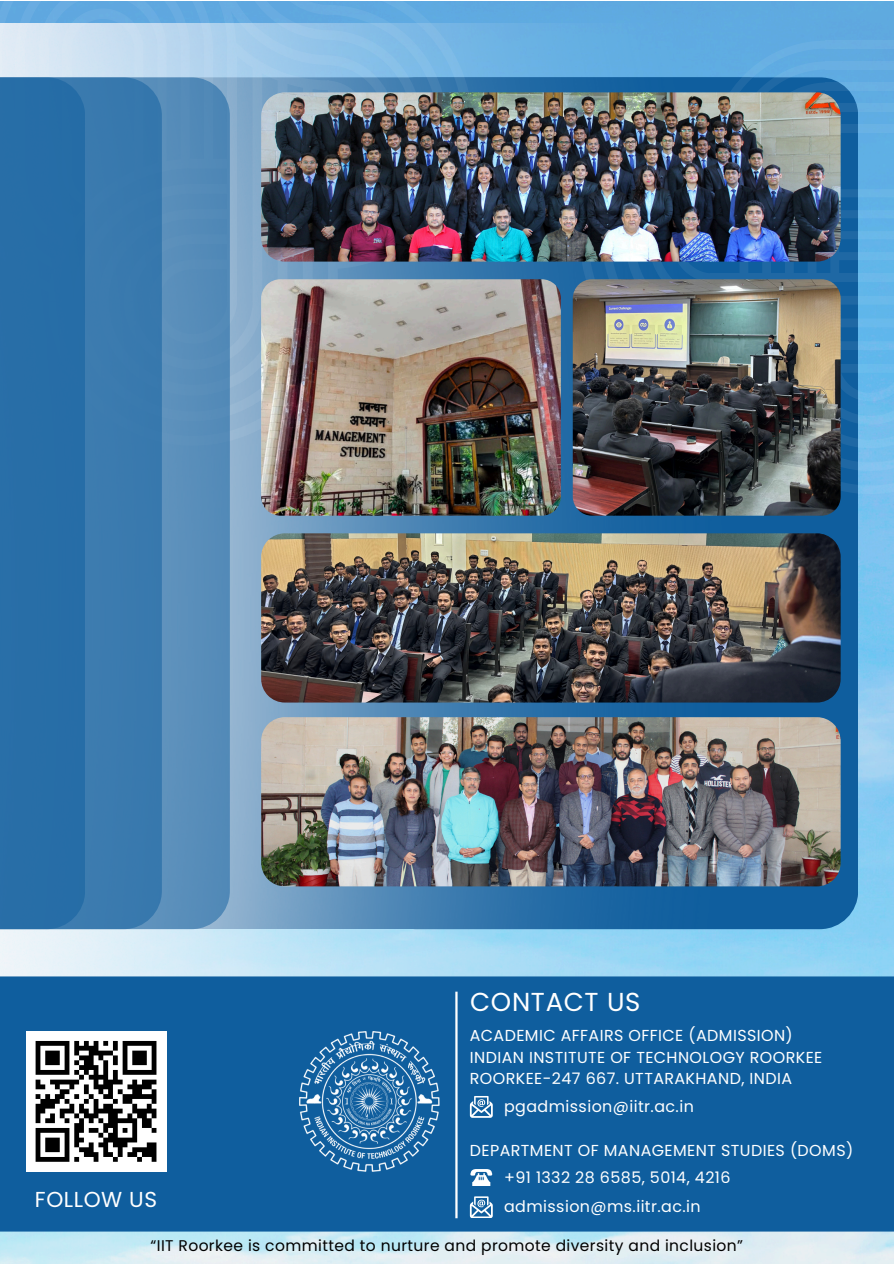
<style>
.page{position:relative;width:894px;height:1264px;background:#fff}
.page>*{position:absolute;margin:0;border:0;box-sizing:border-box;transform-origin:0 0}
.t1{font:25.95px "Poppins";letter-spacing:.025em;color:#fff}
.t2{font:21.6px "Poppins";letter-spacing:.025em;color:#fff}
.t3{font:15.9px/21.3px "Poppins";letter-spacing:.025em;color:#fff}
.t4{font:15.45px "Poppins";letter-spacing:.025em;color:#000}
</style>
<div class="page">
<img style="left:0;top:1px;width:893px;height:1262px">
<div style="left:378px;top:77px;width:479px;height:852px;background:#0f5e9e;border-radius:38px"></div>
<img style="left:0;top:24px;width:748px;height:952px">
<svg style="left:0;top:1px;width:472px;height:444px;background:#8bb8dc"></svg>
<svg style="left:580px;top:41px;width:313px;height:453px"></svg>
<div style="left:0;top:976px;width:893px;height:255px;background:#0f5e9e"></div>
<img style="left:299px;top:1031px;width:141px;height:140px">
<hr style="left:455px;top:991px;width:2px;height:227px;background:#fff">
<svg style="left:470px;top:1196px;width:22px;height:21px"></svg>
<img style="left:261px;top:92px;width:579px;height:169px">
<img style="left:261px;top:279px;width:299px;height:236px">
<img style="left:572px;top:279px;width:268px;height:236px;border-radius:19px">
<img style="left:261px;top:533px;width:579px;height:169px">
<img style="left:261px;top:717px;width:579px;height:169px">
<svg style="left:469px;top:1168px;width:23px;height:17px"></svg>
<svg style="left:470px;top:1095px;width:22px;height:22px"></svg>
<div style="left:0;top:77px;width:230px;height:852px;background:#578db9"></div>
<div style="left:0;top:77px;width:162px;height:852px;background:#3a7aae"></div>
<div style="left:0;top:77px;width:85px;height:852px;background:#276ea7"></div>
<div style="left:26px;top:1031px;width:140px;height:140px;background:#fff"></div>
<svg style="left:36px;top:1041px;width:120px;height:120px"></svg>
<p class="t1" style="left:470px;top:984px;width:172px">CONTACT US</p>
<p class="t3" style="left:469px;top:1025px;width:354px">ACADEMIC AFFAIRS OFFICE (ADMISSION)<br>INDIAN INSTITUTE OF TECHNOLOGY ROORKEE<br>ROORKEE-247 667. UTTARAKHAND, INDIA</p>
<p class="t3" style="left:504px;top:1095px;width:191px">pgadmission@iitr.ac.in</p>
<p class="t3" style="left:469px;top:1139px;width:385px">DEPARTMENT OF MANAGEMENT STUDIES (DOMS)</p>
<p class="t3" style="left:504px;top:1166px;width:228px">+91 1332 28 6585, 5014, 4216</p>
<h2 class="t2" style="left:35px;top:1183px;width:124px">FOLLOW US</h2>
<p class="t4" style="left:150px;top:1235px;width:594px">“IIT Roorkee is committed to nurture and promote diversity and inclusion”</p>
<p class="t3" style="left:504px;top:1196px;width:198px">admission@ms.iitr.ac.in</p>
</div>
